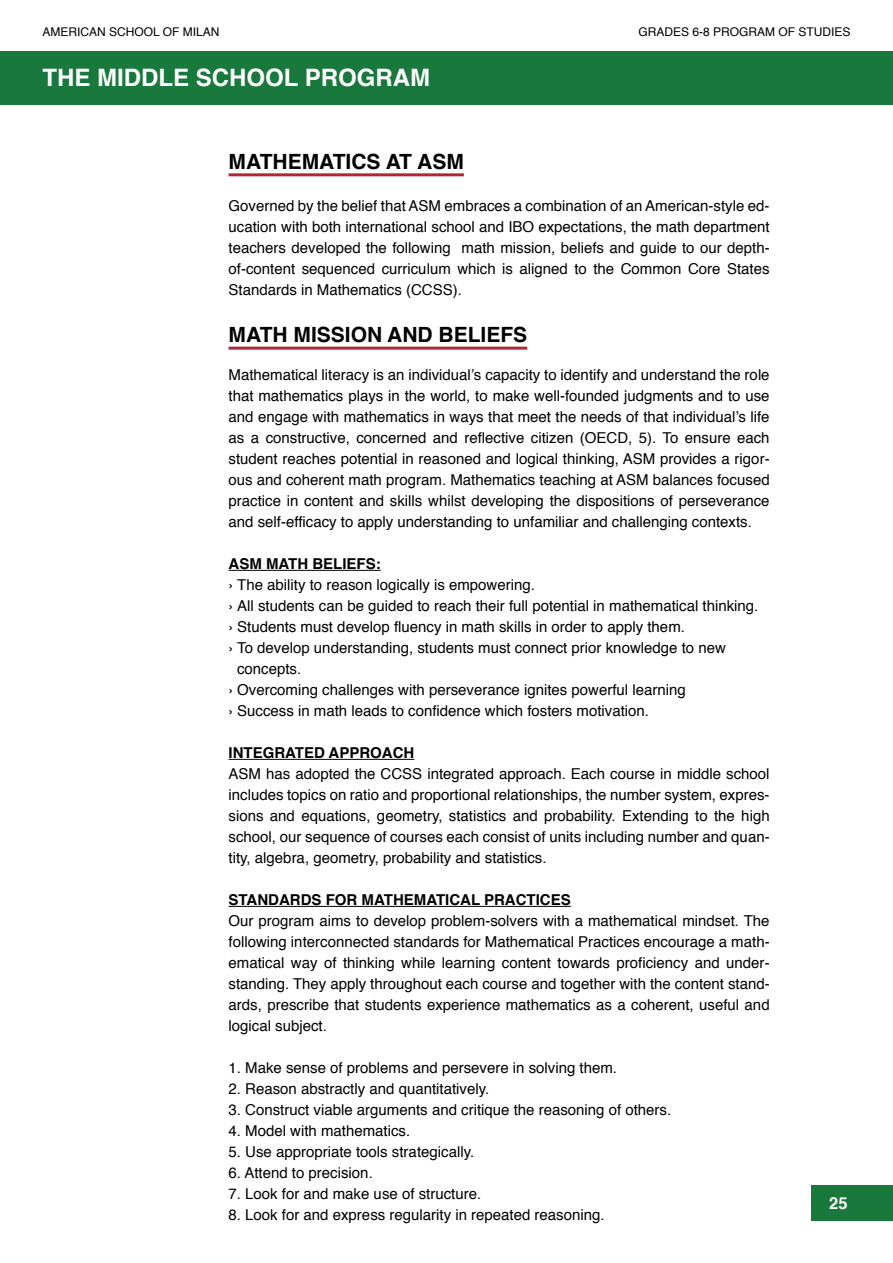
<style>
.page{position:relative;width:893px;height:1263px;background:#fff}
.page>*{position:absolute;margin:0;border:0;box-sizing:border-box;transform-origin:0 0}
.t1{font:700 24px "Helvetica";color:#fff}
.t2{font:700 21px "Helvetica";color:#000}
.t3{font:700 16.5px "Helvetica";color:#fff}
.t4{font:15px/21px "Helvetica";color:#000;text-align:justify}
.t5{font:700 15px "Helvetica";color:#000}
.t6{font:12px "Helvetica";color:#000}
.s1{font-size:14.25px}
</style>
<div class="page">
<div style="left:811px;top:1185px;width:82px;height:35px;background:#19783c"></div>
<div style="left:0;top:51px;width:893px;height:54px;background:#19783c"></div>
<hr style="left:229px;top:173px;width:235px;height:3px;background:#af2736">
<hr style="left:229px;top:347px;width:298px;height:3px;background:#af2736">
<hr style="left:229px;top:570px;width:152px;height:1px;background:#000">
<hr style="left:229px;top:759px;width:185px;height:1px;background:#000">
<hr style="left:229px;top:906px;width:342px;height:1px;background:#000">
<p class="t6" style="left:43px;top:23px;width:178px">AMERICAN SCHOOL OF MILAN</p>
<p class="t6" style="left:638px;top:23px;width:214px">GRADES 6-8 PROGRAM OF STUDIES</p>
<h1 class="t1" style="left:43px;top:58px;width:389px">THE MIDDLE SCHOOL PROGRAM</h1>
<h2 class="t2" style="left:229px;top:144px;width:237px">MATHEMATICS AT ASM</h2>
<p class="t4" style="left:229px;top:196px;width:543px">Governed by the belief that ASM embraces a combination of an American-style ed&shy;ucation with both international school and IBO expectations, the math department teachers developed the following math mission, beliefs and guide to our depth&shy;of-content sequenced curriculum which is aligned to the Common Core States Standards in Mathematics (CCSS).</p>
<h2 class="t2" style="left:229px;top:318px;width:300px">MATH MISSION AND BELIEFS</h2>
<p class="t4" style="left:229px;top:365px;width:543px">Mathematical literacy is an individual’s capacity to identify and understand the role that mathematics plays in the world, to make well-founded judgments and to use and engage with mathematics in ways that meet the needs of that individual’s life as a constructive, concerned and reflective citizen (OECD, 5). To ensure each student reaches potential in reasoned and logical thinking, ASM provides a rigor&shy;ous and coherent math program. Mathematics teaching at ASM balances focused practice in content and skills whilst developing the dispositions of perseverance and self-efficacy to apply understanding to unfamiliar and challenging contexts.</p>
<p class="t5" style="left:229px;top:552px;width:154px">ASM MATH BELIEFS:</p>
<p class="t4" style="left:229px;top:575px;width:308px"><span class="s1">›</span> The ability to reason logically is empowering.</p>
<p class="t4" style="left:229px;top:596px;width:531px"><span class="s1">›</span> All students can be guided to reach their full potential in mathematical thinking.</p>
<p class="t4" style="left:229px;top:617px;width:458px"><span class="s1">›</span> Students must develop fluency in math skills in order to apply them.</p>
<p class="t4" style="left:229px;top:638px;width:499px"><span class="s1">›</span> To develop understanding, students must connect prior knowledge to new</p>
<p class="t4" style="left:237px;top:659px;width:66px">concepts.</p>
<p class="t4" style="left:229px;top:680px;width:459px"><span class="s1">›</span> Overcoming challenges with perseverance ignites powerful learning</p>
<p class="t4" style="left:229px;top:701px;width:422px"><span class="s1">›</span> Success in math leads to confidence which fosters motivation.</p>
<p class="t5" style="left:229px;top:741px;width:187px">INTEGRATED APPROACH</p>
<p class="t4" style="left:229px;top:764px;width:543px">ASM has adopted the CCSS integrated approach. Each course in middle school includes topics on ratio and proportional relationships, the number system, expres&shy;sions and equations, geometry, statistics and probability. Extending to the high school, our sequence of courses each consist of units including number and quan&shy;tity, algebra, geometry, probability and statistics.</p>
<p class="t5" style="left:229px;top:888px;width:344px">STANDARDS FOR MATHEMATICAL PRACTICES</p>
<p class="t4" style="left:229px;top:911px;width:543px">Our program aims to develop problem-solvers with a mathematical mindset. The following interconnected standards for Mathematical Practices encourage a math&shy;ematical way of thinking while learning content towards proficiency and under&shy;standing. They apply throughout each course and together with the content stand&shy;ards, prescribe that students experience mathematics as a coherent, useful and logical subject.</p>
<p class="t4" style="left:229px;top:1058px;width:390px">1. Make sense of problems and persevere in solving them.</p>
<p class="t4" style="left:229px;top:1079px;width:262px">2. Reason abstractly and quantitatively.</p>
<p class="t4" style="left:229px;top:1100px;width:444px">3. Construct viable arguments and critique the reasoning of others.</p>
<p class="t4" style="left:229px;top:1121px;width:183px">4. Model with mathematics.</p>
<p class="t4" style="left:229px;top:1142px;width:247px">5. Use appropriate tools strategically.</p>
<p class="t4" style="left:229px;top:1163px;width:146px">6. Attend to precision.</p>
<p class="t4" style="left:229px;top:1184px;width:254px">7. Look for and make use of structure.</p>
<p class="t4" style="left:229px;top:1205px;width:378px">8. Look for and express regularity in repeated reasoning.</p>
<p class="t3" style="left:829px;top:1190px;width:20px">25</p>
</div>
